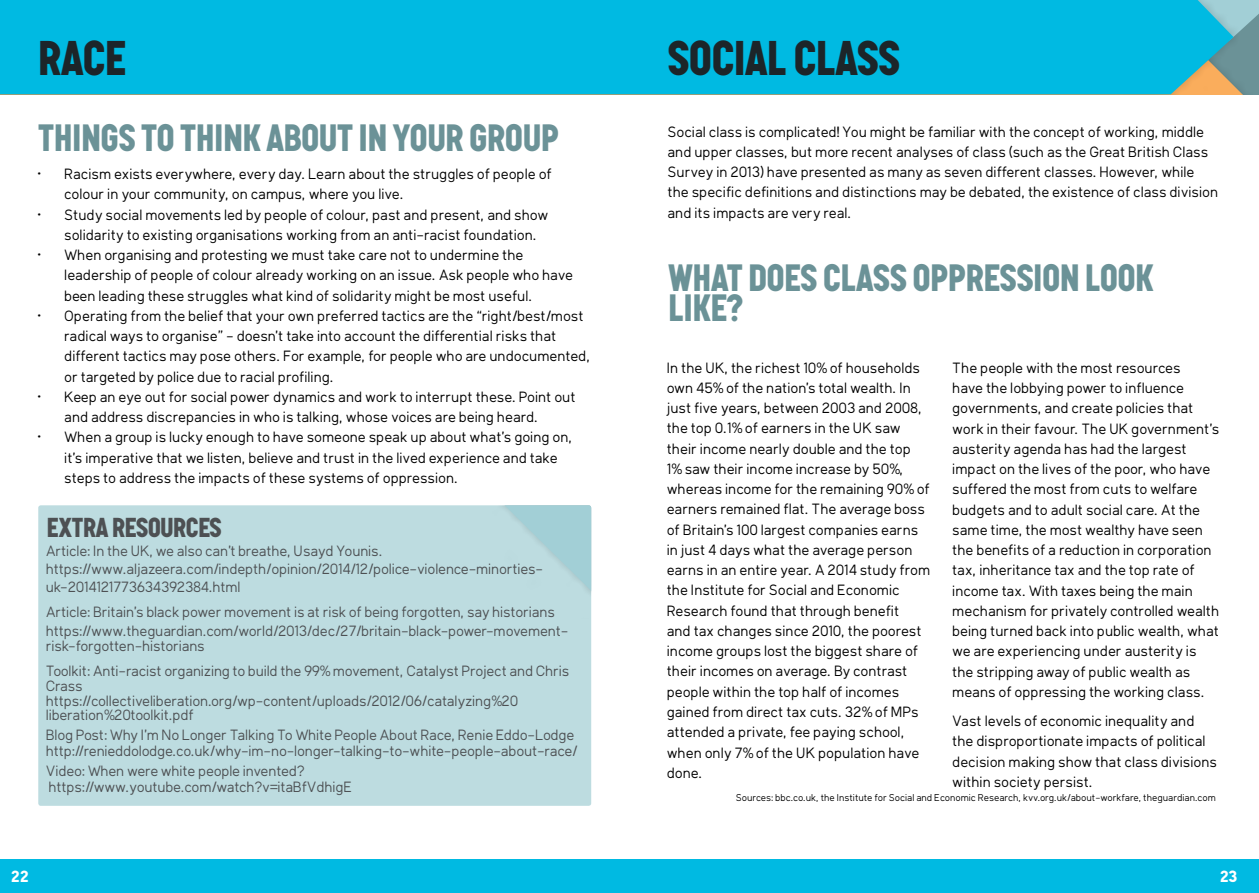
<style>
.page{position:relative;width:1259px;height:893px;background:#fff}
.page>*{position:absolute;margin:0;border:0;box-sizing:border-box;transform-origin:0 0}
.t1{font:900 48px "Graph";letter-spacing:-.005em;color:#1c2529}
.t2{font:900 37.5px/30px "Graph";color:#6b9297}
.t3{font:900 27px "Graph";color:#4d5053}
.t4{font:700 15.9px "Klima";color:#fff}
.t5{font:14.7px/20.2px "Klima";color:#000}
.t6{font:14.7px/18.5px "Klima";letter-spacing:-.01em;color:#4d5053}
.t7{font:9.75px "Klima";color:#000}
</style>
<div class="page">
<div style="left:0;top:859px;width:1259px;height:34px;background:#00bae2"></div>
<svg style="left:1252px;top:0;width:7px;height:41px"></svg>
<div style="left:0;top:0;width:1233px;height:94px;background:#00bae2"></div>
<div style="left:38px;top:505px;width:553px;height:301px;background:#bddce0;border-radius:3px"></div>
<svg style="left:493px;top:505px;width:98px;height:88px"></svg>
<h1 class="t1" style="left:38px;top:27px;width:23px">RACE</h1>
<h2 class="t2" style="left:38px;top:122px;width:522px">THINGS TO THINK ABOUT IN YOUR GROUP</h2>
<p class="t5" style="left:65px;top:163px;width:489px;text-indent:-27px">• Racism exists everywhere, every day. Learn about the struggles of people of colour in your community, on campus, where you live.</p>
<p class="t5" style="left:65px;top:203px;width:485px;text-indent:-27px">• Study social movements led by people of colour, past and present, and show solidarity to existing organisations working from an anti-racist foundation.</p>
<p class="t5" style="left:65px;top:244px;width:510px;text-indent:-27px">• When organising and protesting we must take care not to undermine the leadership of people of colour already working on an issue. Ask people who have been leading these struggles what kind of solidarity might be most useful.</p>
<p class="t5" style="left:65px;top:305px;width:527px;text-indent:-27px">• Operating from the belief that your own preferred tactics are the “right/best/most radical ways to organise” - doesn’t take into account the differential risks that different tactics may pose others. For example, for people who are undocumented, or targeted by police due to racial profiling.</p>
<p class="t5" style="left:65px;top:386px;width:513px;text-indent:-27px">• Keep an eye out for social power dynamics and work to interrupt these. Point out and address discrepancies in who is talking, whose voices are being heard.</p>
<p class="t5" style="left:65px;top:426px;width:509px;text-indent:-27px">• When a group is lucky enough to have someone speak up about what’s going on, it’s imperative that we listen, believe and trust in the lived experience and take steps to address the impacts of these systems of oppression.</p>
<h3 class="t3" style="left:47px;top:510px;width:14px">EXTRA</h3>
<h3 class="t3" style="left:112px;top:510px;width:50px">RESOURCE</h3>
<h3 class="t3" style="left:210px;top:510px;width:14px">S</h3>
<p class="t6" style="left:47px;top:540px;width:499px">Article: In the UK, we also can't breathe, Usayd Younis. https://www.aljazeera.com/indepth/opinion/2014/12/police-violence-minorties&shy;uk-2014121773634392384.html</p>
<p class="t6" style="left:47px;top:602px;width:524px">Article: Britain's black power movement is at risk of being forgotten, say historians https://www.theguardian.com/world/2013/dec/27/britain-black-power-movement-</p>
<p class="t6" style="left:47px;top:632px;width:525px;line-height:24.8px">risk-forgotten-historians<br>Toolkit: Anti-racist organizing to build the 99% movement, Catalyst Project and Chris</p>
<p class="t6" style="left:47px;top:677px;width:474px;line-height:15.8px">Crass https://collectiveliberation.org/wp-content/uploads/2012/06/catalyzing%20</p>
<p class="t6" style="left:47px;top:704px;width:530px;line-height:20.2px">liberation%20toolkit.pdf<br>Blog Post: Why I’m No Longer Talking To White People About Race, Renie Eddo-Lodge</p>
<p class="t6" style="left:47px;top:740px;width:533px;line-height:20.2px">http://renieddolodge.co.uk/why-im-no-longer-talking-to-white-people-about-race/<br>Video: When were white people invented?</p>
<p class="t6" style="left:50px;top:777px;width:305px">https://www.youtube.com/watch?v=itaBfVdhigE</p>
<h1 class="t1" style="left:668px;top:27px;width:211px">SOCIAL CLASS</h1>
<p class="t5" style="left:668px;top:120px;width:552px">Social class is complicated! You might be familiar with the concept of working, middle and upper classes, but more recent analyses of class (such as the Great British Class Survey in 2013) have presented as many as seven different classes. However, while the specific definitions and distinctions may be debated, the existence of class division and its impacts are very real.</p>
<h2 class="t2" style="left:668px;top:263px;width:486px">WHAT DOES CLASS OPPRESSION LOOK<br>LIKE?</h2>
<p class="t5" style="left:668px;top:356px;width:265px">In the UK, the richest 10% of households own 45% of the nation’s total wealth. In just five years, between 2003 and 2008, the top 0.1% of earners in the UK saw their income nearly double and the top<br>1% saw their income increase by 50%, whereas income for the remaining 90% of earners remained flat. The average boss of Britain’s 100 largest companies earns in just 4 days what the average person earns in an entire year. A 2014 study from the Institute for Social and Economic Research found that through benefit<br>and tax changes since 2010, the poorest income groups lost the biggest share of their incomes on average. By contrast people within the top half of incomes gained from direct tax cuts. 32% of MPs attended a private, fee paying school, when only 7% of the UK population have done.</p>
<p class="t5" style="left:953px;top:357px;width:268px">The people with the most resources<br>have the lobbying power to influence governments, and create policies that work in their favour. The UK government’s austerity agenda has had the largest impact on the lives of the poor, who have suffered the most from cuts to welfare budgets and to adult social care. At the same time, the most wealthy have seen the benefits of a reduction in corporation tax, inheritance tax and the top rate of income tax. With taxes being the main mechanism for privately controlled wealth being turned back into public wealth, what we are experiencing under austerity is the stripping away of public wealth as means of oppressing the working class.</p>
<p class="t5" style="left:953px;top:710px;width:266px">Vast levels of economic inequality and the disproportionate impacts of political decision making show that class divisions within society persist.</p>
<p class="t7" style="left:736px;top:789px;width:481px">Sources: bbc.co.uk, the Institute for Social and Economic Research, kvv.org.uk/about-workfare, theguardian.com</p>
<p class="t4" style="left:12px;top:862px;width:19px">22</p>
<p class="t4" style="left:1220px;top:861px;width:19px">23</p>
</div>
